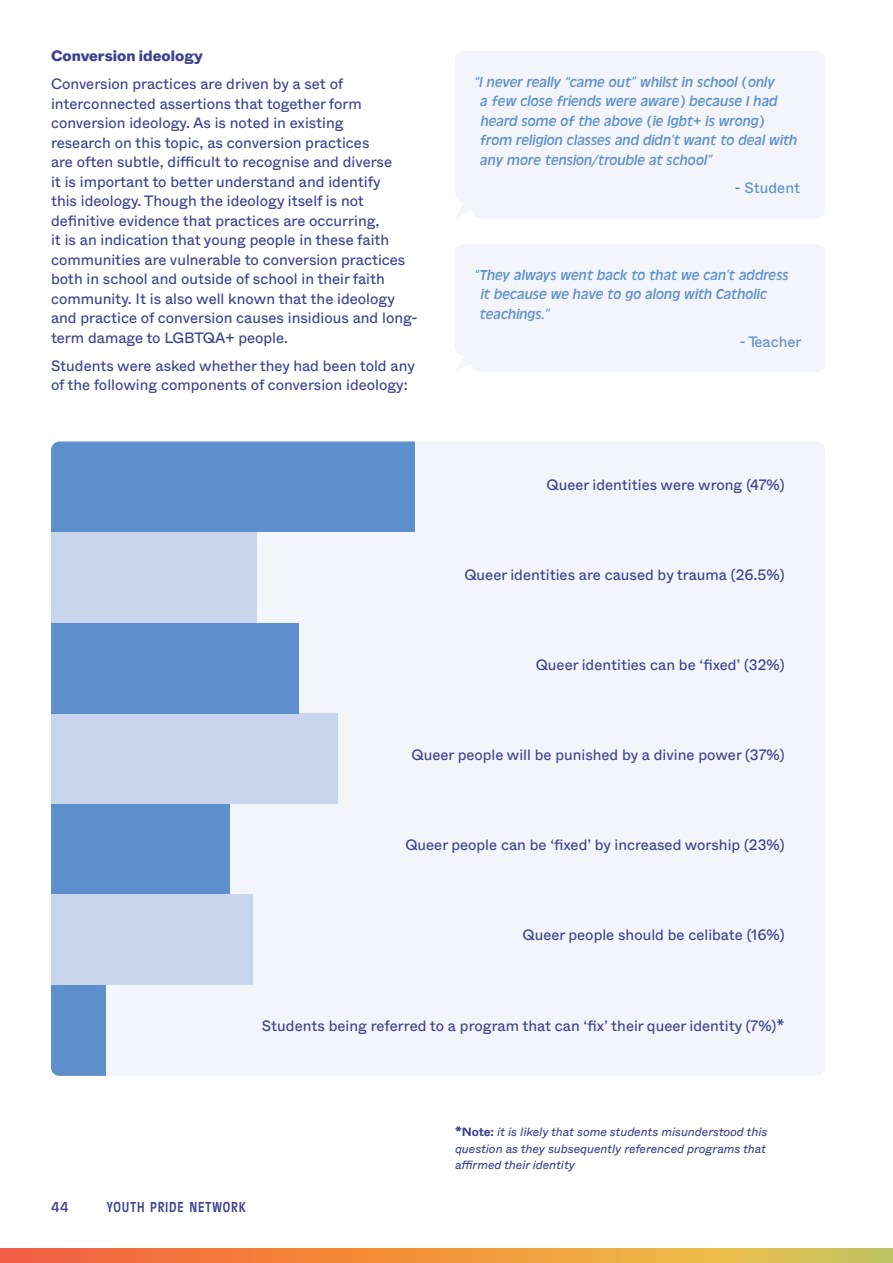
<style>
.page{position:relative;width:893px;height:1263px;background:#fff}
.page>*{position:absolute;margin:0;border:0;box-sizing:border-box;transform-origin:0 0}
.t1{font:15px/19.5px "Whyte";color:#3c418f}
.t2{font:italic 15px/19.5px "Antique Oli";letter-spacing:.01em;color:#5c8fcb}
.t3{font:800 15px "Whyte";color:#3c418f}
.t4{font:15px "Whyte";color:#5c8fcb}
.t5{font:15px "Antique Oli";color:#3c418f}
.t6{font:italic 12px/16.5px "Whyte";color:#3c418f;text-align:justify}
.s1{font-weight:700;font-style:normal}
</style>
<div class="page">
<div style="left:51px;top:441px;width:774px;height:635px;background:#f3f5fb;border-radius:9px"></div>
<div style="left:51px;top:441px;width:364px;height:91px;background:#5c8fcb"></div>
<div style="left:51px;top:713px;width:286px;height:91px;background:#c8d5ed"></div>
<div style="left:51px;top:532px;width:205px;height:91px;background:#c8d5ed"></div>
<div style="left:51px;top:804px;width:178px;height:91px;background:#5c8fcb"></div>
<div style="left:51px;top:623px;width:248px;height:90px;background:#5c8fcb"></div>
<div style="left:51px;top:895px;width:201px;height:90px;background:#c8d5ed"></div>
<div style="left:51px;top:985px;width:54px;height:91px;background:#5c8fcb"></div>
<div style="left:455px;top:51px;width:370px;height:167px;background:#f3f5fb"></div>
<div style="left:455px;top:244px;width:370px;height:128px;background:#f3f5fb"></div>
<svg style="left:0;top:1248px;width:893px;height:15px;background:#ec9543"></svg>
<p class="t3" style="left:51px;top:44px;width:153px">Conversion ideology</p>
<p class="t1" style="left:51px;top:74px;width:368px">Conversion practices are driven by a set of interconnected assertions that together form conversion ideology. As is noted in existing<br>research on this topic, as conversion practices<br>are often subtle, difficult to recognise and diverse<br>it is important to better understand and identify<br>this ideology. Though the ideology itself is not definitive evidence that practices are occurring,<br>it is an indication that young people in these faith communities are vulnerable to conversion practices both in school and outside of school in their faith community. It is also well known that the ideology and practice of conversion causes insidious and long&shy;term damage to LGBTQA+ people.</p>
<p class="t1" style="left:51px;top:355px;width:365px">Students were asked whether they had been told any of the following components of conversion ideology:</p>
<p class="t2" style="left:480px;top:72px;width:319px;text-indent:-6px">“I never really “came out” whilst in school (only<br>a few close friends were aware) because I had heard some of the above (ie lgbt+ is wrong) from religion classes and didn’t want to deal with any more tension/trouble at school”</p>
<p class="t4" style="left:734px;top:176px;width:67px">- Student</p>
<p class="t2" style="left:480px;top:265px;width:310px;text-indent:-5px">“They always went back to that we can’t address it because we have to go along with Catholic teachings.”</p>
<p class="t4" style="left:739px;top:330px;width:64px">- Teacher</p>
<p class="t1" style="left:546px;top:474px;width:240px">Queer identities were wrong (47%)</p>
<p class="t1" style="left:464px;top:564px;width:322px">Queer identities are caused by trauma (26.5%)</p>
<p class="t1" style="left:536px;top:654px;width:250px">Queer identities can be ‘fixed’ (32%)</p>
<p class="t1" style="left:412px;top:744px;width:374px">Queer people will be punished by a divine power (37%)</p>
<p class="t1" style="left:405px;top:834px;width:381px">Queer people can be ‘fixed’ by increased worship (23%)</p>
<p class="t1" style="left:522px;top:924px;width:264px">Queer people should be celibate (16%)</p>
<p class="t1" style="left:262px;top:1015px;width:524px">Students being referred to a program that can ‘fix’ their queer identity (7%)*</p>
<p class="t5" style="left:51px;top:1199px;width:19px">44</p>
<p class="t6" style="left:455px;top:1123px;width:314px"><span class="s1">*Note:</span> it is likely that some students misunderstood this question as they subsequently referenced programs that affirmed their identity</p>
</div>
